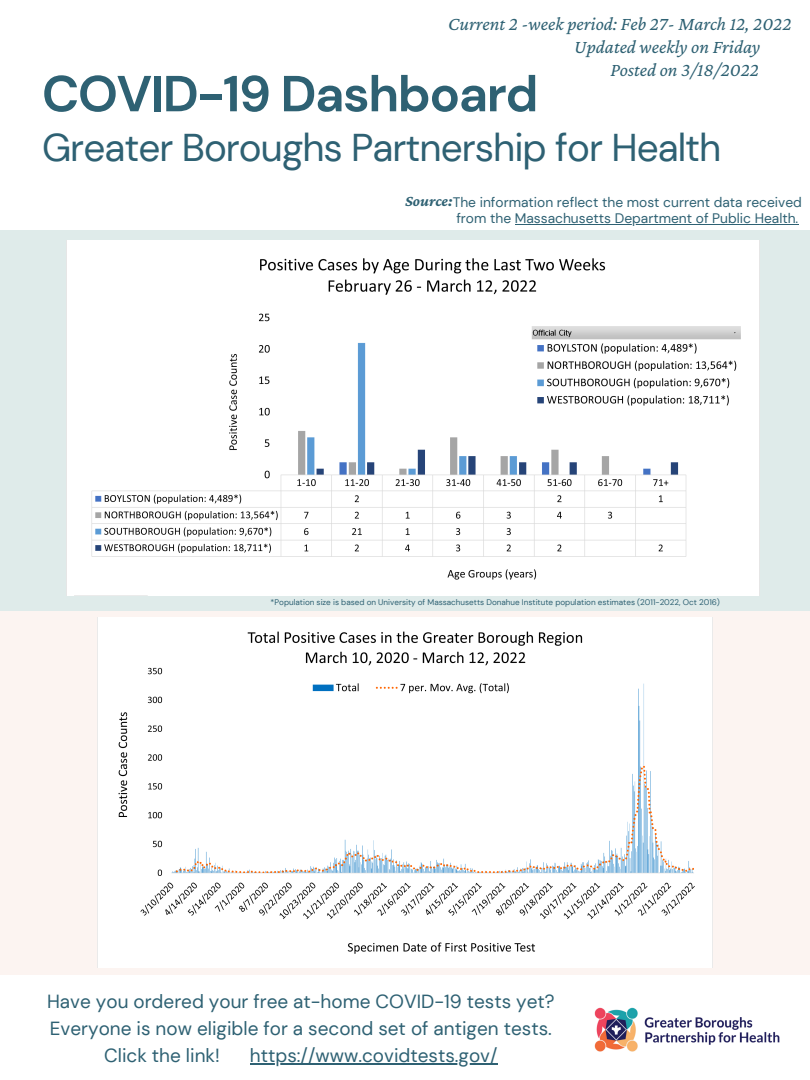
<style>
.page{position:relative;width:810px;height:1080px;background:#fff}
.page>*{position:absolute;margin:0;border:0;box-sizing:border-box;transform-origin:0 0}
.t1{font:700 50.56px "DM Sans";letter-spacing:-.025em;color:#2e6173}
.t2{font:38.69px "DM Sans";letter-spacing:-.025em;color:#2e6173}
.t3{font:italic 19.25px "Crimson Pro";color:#2e6173}
.t4{font:19px/26.6px "DM Sans";color:#2e6173}
.t5{font:italic 700 15.75px "Crimson Pro";color:#2e6173}
.t6{font:13.81px "DM Sans";color:#2e6173}
.t7{font:8.12px "DM Sans";color:#2e6173}
</style>
<div class="page">
<div style="left:0;top:231px;width:810px;height:380px;background:#dfebea"></div>
<div style="left:0;top:611px;width:810px;height:363px;background:#fcf4f1"></div>
<img style="left:594px;top:1007px;width:186px;height:45px">
<img style="left:67px;top:241px;width:692px;height:355px">
<img style="left:97px;top:618px;width:616px;height:350px">
<hr style="left:515px;top:224px;width:283px;height:1px;background:#2e6173">
<hr style="left:250px;top:1063px;width:248px;height:2px;background:#2e6173">
<p class="t3" style="left:448px;top:13px;width:345px">Current 2 -week period: Feb 27- March 12, 2022</p>
<p class="t3" style="left:574px;top:36px;width:187px">Updated weekly on Friday</p>
<p class="t3" style="left:610px;top:59px;width:150px">Posted on 3/18/2022</p>
<p class="t1" style="left:42px;top:61px;width:498px">COVID-19 Dashboard</p>
<p class="t2" style="left:42px;top:122px;width:681px">Greater Boroughs Partnership for Health</p>
<p class="t6" style="left:453px;top:193px;width:351px">The information reflect the most current data received</p>
<p class="t6" style="left:456px;top:209px;width:343px">from the Massachusetts Department of Public Health.</p>
<p class="t5" style="left:405px;top:192px;width:49px">Source:</p>
<p class="t7" style="left:271px;top:597px;width:451px">*Population size is based on University of Massachusetts Donahue Institute population estimates (2011-2022, Oct 2016)</p>
<p class="t4" style="left:47px;top:989px;width:509px">Have you ordered your free at-home COVID-19 tests yet?<br>Everyone is now eligible for a second set of antigen tests.</p>
<p class="t4" style="left:104px;top:1042px;width:117px">Click the link!</p>
<p class="t4" style="left:250px;top:1042px;width:249px">https://www.covidtests.gov/</p>
</div>
